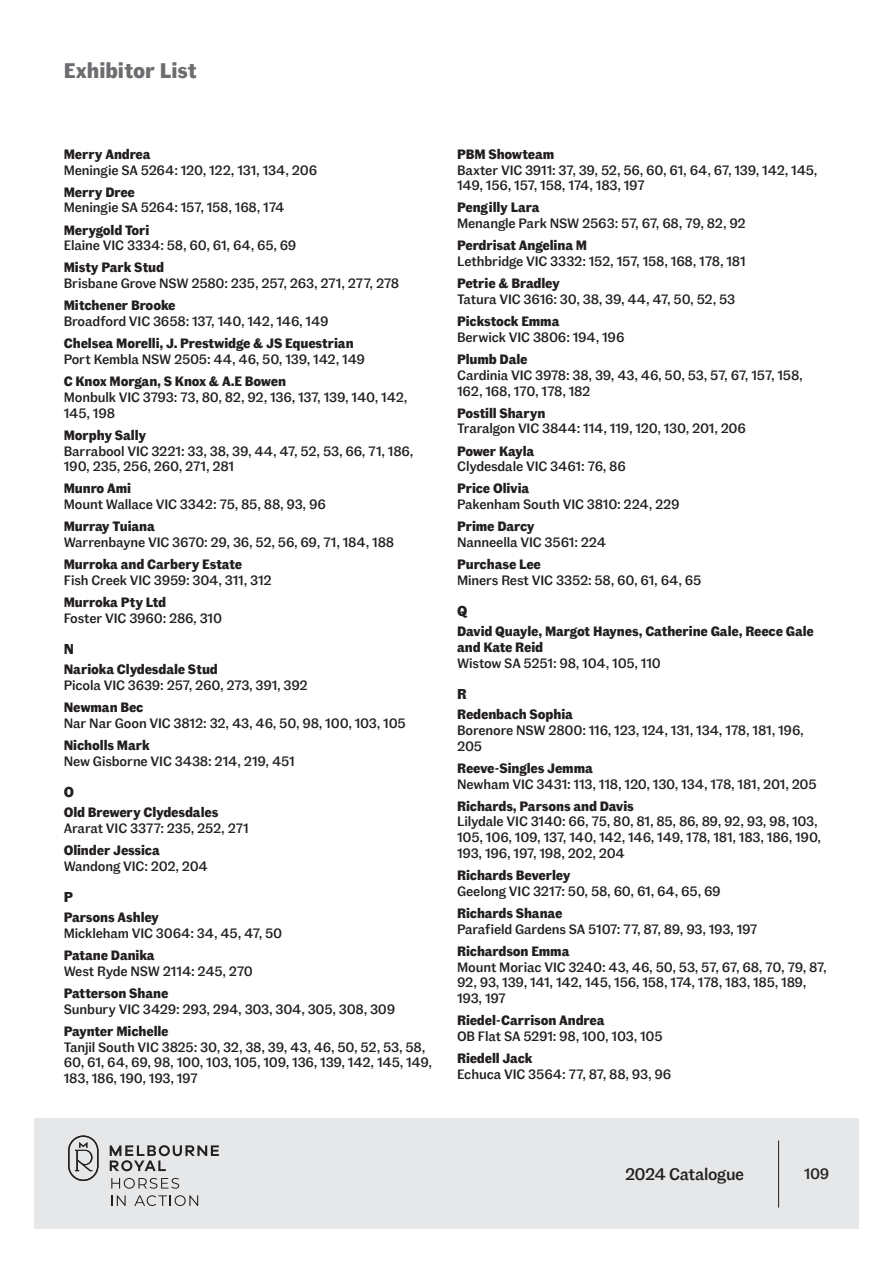
<style>
.page{position:relative;width:893px;height:1263px;background:#fff}
.page>*{position:absolute;margin:0;border:0;box-sizing:border-box;transform-origin:0 0}
.t1{font:700 21px "Fann Grotesque Pro";color:#6c6d70}
.t2{font:500 16.65px "Fann Grotesque Pro";letter-spacing:-.02em;color:#231f20}
.t3{font:500 15px "Fann Grotesque Pro";color:#231f20}
.t4{font:700 14.25px "Fann Grotesque Pro";color:#231f20}
.t5{font:500 13.5px/15.8px "Fann Grotesque Pro";letter-spacing:-.01em;color:#231f20}
.t6{font:700 13.5px/15.8px "Fann Grotesque Pro";letter-spacing:-.01em;color:#231f20}
</style>
<div class="page">
<div style="left:34px;top:1118px;width:825px;height:111px;background:#e6e7e9"></div>
<hr style="left:778px;top:1140px;width:1px;height:67px;background:#231f20">
<svg style="left:68px;top:1135px;width:31px;height:46px"></svg>
<svg style="left:110px;top:1145px;width:109px;height:26px"></svg>
<svg style="left:111px;top:1178px;width:68px;height:11px"></svg>
<svg style="left:111px;top:1195px;width:15px;height:11px"></svg>
<svg style="left:134px;top:1195px;width:64px;height:11px"></svg>
<h1 class="t1" style="left:64px;top:59px;width:135px">Exhibitor List</h1>
<p class="t6" style="left:64px;top:147px;width:89px">Merry Andrea</p>
<p class="t5" style="left:64px;top:162px;width:255px">Meningie SA 5264: 120, 122, 131, 134, 206</p>
<p class="t6" style="left:64px;top:185px;width:73px">Merry Dree</p>
<p class="t5" style="left:64px;top:200px;width:222px">Meningie SA 5264: 157, 158, 168, 174</p>
<p class="t6" style="left:64px;top:223px;width:87px">Merygold Tori</p>
<p class="t5" style="left:64px;top:238px;width:234px">Elaine VIC 3334: 58, 60, 61, 64, 65, 69</p>
<p class="t6" style="left:64px;top:261px;width:102px">Misty Park Stud</p>
<p class="t5" style="left:64px;top:276px;width:337px">Brisbane Grove NSW 2580: 235, 257, 263, 271, 277, 278</p>
<p class="t6" style="left:64px;top:298px;width:113px">Mitchener Brooke</p>
<p class="t5" style="left:64px;top:314px;width:266px">Broadford VIC 3658: 137, 140, 142, 146, 149</p>
<p class="t6" style="left:64px;top:336px;width:291px">Chelsea Morelli, J. Prestwidge &amp; JS Equestrian</p>
<p class="t5" style="left:64px;top:352px;width:303px">Port Kembla NSW 2505: 44, 46, 50, 139, 142, 149</p>
<p class="t6" style="left:64px;top:374px;width:224px">C Knox Morgan, S Knox &amp; A.E Bowen</p>
<p class="t5" style="left:64px;top:390px;width:345px">Monbulk VIC 3793: 73, 80, 82, 92, 136, 137, 139, 140, 142,<br>145, 198</p>
<p class="t6" style="left:64px;top:428px;width:84px">Morphy Sally</p>
<p class="t5" style="left:64px;top:443px;width:351px">Barrabool VIC 3221: 33, 38, 39, 44, 47, 52, 53, 66, 71, 186,<br>190, 235, 256, 260, 271, 281</p>
<p class="t6" style="left:64px;top:481px;width:69px">Munro Ami</p>
<p class="t5" style="left:64px;top:497px;width:264px">Mount Wallace VIC 3342: 75, 85, 88, 93, 96</p>
<p class="t6" style="left:64px;top:519px;width:93px">Murray Tuiana</p>
<p class="t5" style="left:64px;top:535px;width:332px">Warrenbayne VIC 3670: 29, 36, 52, 56, 69, 71, 184, 188</p>
<p class="t6" style="left:64px;top:557px;width:180px">Murroka and Carbery Estate</p>
<p class="t5" style="left:64px;top:573px;width:210px">Fish Creek VIC 3959: 304, 311, 312</p>
<p class="t6" style="left:64px;top:595px;width:104px">Murroka Pty Ltd</p>
<p class="t5" style="left:64px;top:611px;width:160px">Foster VIC 3960: 286, 310</p>
<p class="t4" style="left:64px;top:641px;width:12px">N</p>
<p class="t6" style="left:64px;top:662px;width:156px">Narioka Clydesdale Stud</p>
<p class="t5" style="left:64px;top:678px;width:246px">Picola VIC 3639: 257, 260, 273, 391, 392</p>
<p class="t6" style="left:64px;top:700px;width:81px">Newman Bec</p>
<p class="t5" style="left:64px;top:716px;width:344px">Nar Nar Goon VIC 3812: 32, 43, 46, 50, 98, 100, 103, 105</p>
<p class="t6" style="left:64px;top:738px;width:88px">Nicholls Mark</p>
<p class="t5" style="left:64px;top:753px;width:233px">New Gisborne VIC 3438: 214, 219, 451</p>
<p class="t4" style="left:64px;top:783px;width:12px">O</p>
<p class="t6" style="left:64px;top:805px;width:156px">Old Brewery Clydesdales</p>
<p class="t5" style="left:64px;top:821px;width:187px">Ararat VIC 3377: 235, 252, 271</p>
<p class="t6" style="left:64px;top:843px;width:98px">Olinder Jessica</p>
<p class="t5" style="left:64px;top:858px;width:146px">Wandong VIC: 202, 204</p>
<p class="t4" style="left:64px;top:888px;width:11px">P</p>
<p class="t6" style="left:64px;top:910px;width:97px">Parsons Ashley</p>
<p class="t5" style="left:64px;top:926px;width:220px">Mickleham VIC 3064: 34, 45, 47, 50</p>
<p class="t6" style="left:64px;top:948px;width:93px">Patane Danika</p>
<p class="t5" style="left:64px;top:963px;width:191px">West Ryde NSW 2114: 245, 270</p>
<p class="t6" style="left:64px;top:986px;width:106px">Patterson Shane</p>
<p class="t5" style="left:64px;top:1001px;width:333px">Sunbury VIC 3429: 293, 294, 303, 304, 305, 308, 309</p>
<p class="t6" style="left:64px;top:1024px;width:106px">Paynter Michelle</p>
<p class="t5" style="left:64px;top:1039px;width:370px">Tanjil South VIC 3825: 30, 32, 38, 39, 43, 46, 50, 52, 53, 58,<br>60, 61, 64, 69, 98, 100, 103, 105, 109, 136, 139, 142, 145, 149,<br>183, 186, 190, 193, 197</p>
<p class="t6" style="left:457px;top:147px;width:99px">PBM Showteam</p>
<p class="t5" style="left:457px;top:162px;width:362px">Baxter VIC 3911: 37, 39, 52, 56, 60, 61, 64, 67, 139, 142, 145,<br>149, 156, 157, 158, 174, 183, 197</p>
<p class="t6" style="left:457px;top:201px;width:84px">Pengilly Lara</p>
<p class="t5" style="left:457px;top:216px;width:290px">Menangle Park NSW 2563: 57, 67, 68, 79, 82, 92</p>
<p class="t6" style="left:457px;top:238px;width:132px">Perdrisat Angelina M</p>
<p class="t5" style="left:457px;top:254px;width:290px">Lethbridge VIC 3332: 152, 157, 158, 168, 178, 181</p>
<p class="t6" style="left:457px;top:276px;width:104px">Petrie &amp; Bradley</p>
<p class="t5" style="left:457px;top:292px;width:280px">Tatura VIC 3616: 30, 38, 39, 44, 47, 50, 52, 53</p>
<p class="t6" style="left:457px;top:314px;width:104px">Pickstock Emma</p>
<p class="t5" style="left:457px;top:330px;width:169px">Berwick VIC 3806: 194, 196</p>
<p class="t6" style="left:457px;top:352px;width:72px">Plumb Dale</p>
<p class="t5" style="left:457px;top:368px;width:347px">Cardinia VIC 3978: 38, 39, 43, 46, 50, 53, 57, 67, 157, 158,<br>162, 168, 170, 178, 182</p>
<p class="t6" style="left:457px;top:406px;width:90px">Postill Sharyn</p>
<p class="t5" style="left:457px;top:421px;width:290px">Traralgon VIC 3844: 114, 119, 120, 130, 201, 206</p>
<p class="t6" style="left:457px;top:444px;width:79px">Power Kayla</p>
<p class="t5" style="left:457px;top:459px;width:170px">Clydesdale VIC 3461: 76, 86</p>
<p class="t6" style="left:457px;top:482px;width:74px">Price Olivia</p>
<p class="t5" style="left:457px;top:497px;width:224px">Pakenham South VIC 3810: 224, 229</p>
<p class="t6" style="left:457px;top:519px;width:79px">Prime Darcy</p>
<p class="t5" style="left:457px;top:535px;width:150px">Nanneella VIC 3561: 224</p>
<p class="t6" style="left:457px;top:557px;width:85px">Purchase Lee</p>
<p class="t5" style="left:457px;top:573px;width:246px">Miners Rest VIC 3352: 58, 60, 61, 64, 65</p>
<p class="t4" style="left:457px;top:603px;width:12px">Q</p>
<p class="t6" style="left:457px;top:624px;width:358px">David Quayle, Margot Haynes, Catherine Gale, Reece Gale and Kate Reid</p>
<p class="t5" style="left:457px;top:656px;width:205px">Wistow SA 5251: 98, 104, 105, 110</p>
<p class="t4" style="left:457px;top:686px;width:11px">R</p>
<p class="t6" style="left:457px;top:707px;width:117px">Redenbach Sophia</p>
<p class="t5" style="left:457px;top:723px;width:348px">Borenore NSW 2800: 116, 123, 124, 131, 134, 178, 181, 196,<br>205</p>
<p class="t6" style="left:457px;top:761px;width:137px">Reeve-Singles Jemma</p>
<p class="t5" style="left:457px;top:776px;width:361px">Newham VIC 3431: 113, 118, 120, 130, 134, 178, 181, 201, 205</p>
<p class="t6" style="left:457px;top:799px;width:178px">Richards, Parsons and Davis</p>
<p class="t5" style="left:457px;top:814px;width:366px">Lilydale VIC 3140: 66, 75, 80, 81, 85, 86, 89, 92, 93, 98, 103,<br>105, 106, 109, 137, 140, 142, 146, 149, 178, 181, 183, 186, 190,<br>193, 196, 197, 198, 202, 204</p>
<p class="t6" style="left:457px;top:868px;width:115px">Richards Beverley</p>
<p class="t5" style="left:457px;top:884px;width:265px">Geelong VIC 3217: 50, 58, 60, 61, 64, 65, 69</p>
<p class="t6" style="left:457px;top:906px;width:107px">Richards Shanae</p>
<p class="t5" style="left:457px;top:921px;width:302px">Parafield Gardens SA 5107: 77, 87, 89, 93, 193, 197</p>
<p class="t6" style="left:457px;top:944px;width:114px">Richardson Emma</p>
<p class="t5" style="left:457px;top:959px;width:371px">Mount Moriac VIC 3240: 43, 46, 50, 53, 57, 67, 68, 70, 79, 87,<br>92, 93, 139, 141, 142, 145, 156, 158, 174, 178, 183, 185, 189,<br>193, 197</p>
<p class="t6" style="left:457px;top:1013px;width:149px">Riedel-Carrison Andrea</p>
<p class="t5" style="left:457px;top:1029px;width:207px">OB Flat SA 5291: 98, 100, 103, 105</p>
<p class="t6" style="left:457px;top:1051px;width:77px">Riedell Jack</p>
<p class="t5" style="left:457px;top:1067px;width:216px">Echuca VIC 3564: 77, 87, 88, 93, 96</p>
<p class="t2" style="left:625px;top:1164px;width:121px">2024 Catalogue</p>
<p class="t3" style="left:804px;top:1165px;width:27px">109</p>
</div>
